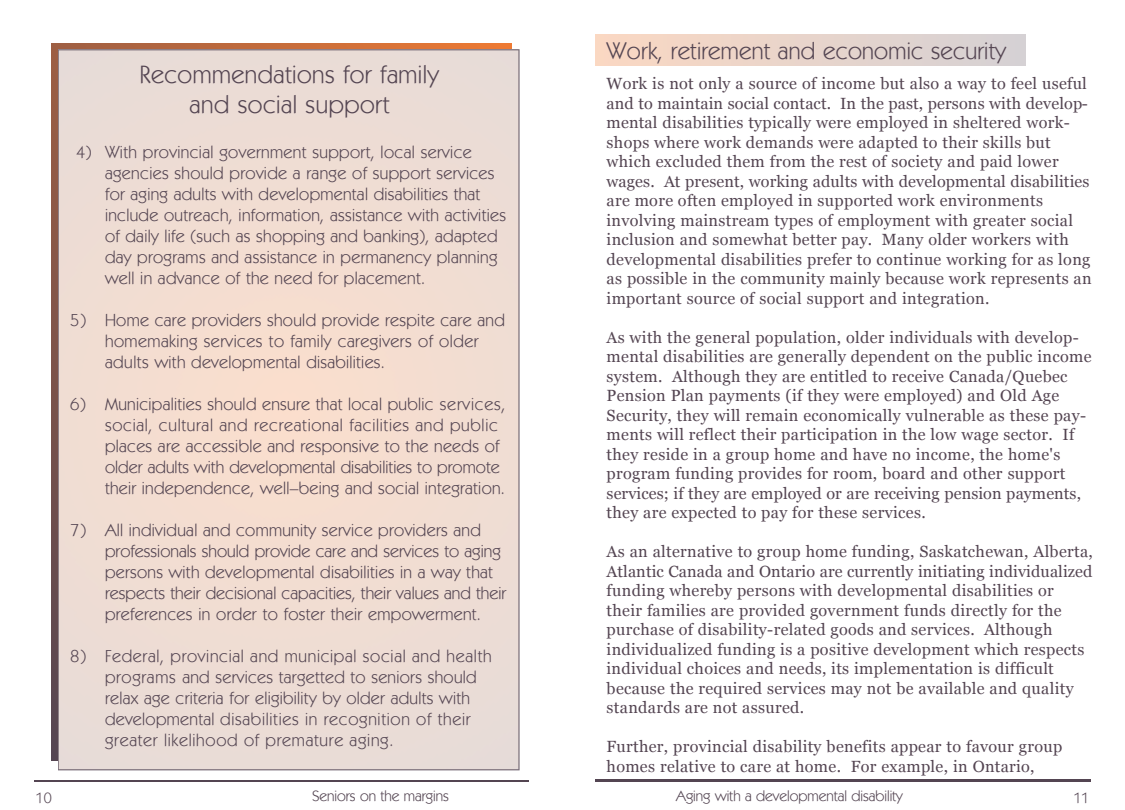
<style>
.page{position:relative;width:1125px;height:810px;background:#fff}
.page>*{position:absolute;margin:0;border:0;box-sizing:border-box;transform-origin:0 0}
.t1{font:25.25px/30px "Kabel Bk BT";letter-spacing:.02em;color:#544552;text-align:center}
.t2{font:24px "Kabel Bk BT";letter-spacing:.01em;color:#544552}
.t3{font:17.38px/21px "Kabel Bk BT";letter-spacing:.02em;color:#544552}
.t4{font:17.38px/21px "Kabel Bk BT";letter-spacing:.04em;color:#544552}
.t5{font:16.25px/19.5px "Georgia";letter-spacing:.02em;color:#544552}
.t6{font:15px "Kabel Bk BT";color:#544552}
</style>
<div class="page">
<img style="left:52px;top:43px;width:459px;height:718px">
<hr style="left:595px;top:779px;width:495px;height:3px;background:#544552">
<hr style="left:34px;top:781px;width:495px;height:1px;background:#544552">
<div style="left:58px;top:49px;width:462px;height:721px;background:#f0ddd3"></div>
<h1 class="t1" style="left:140px;top:59px;width:300px">Recommendations for family and social support</h1>
<p class="t3" style="left:105px;top:142px;width:403px;text-indent:-29px">4) With provincial government support, local service agencies should provide a range of support services for aging adults with developmental disabilities that include outreach, information, assistance with activities of daily life (such as shopping and banking), adapted day programs and assistance in permanency planning well in advance of the need for placement.</p>
<p class="t3" style="left:105px;top:310px;width:401px;text-indent:-35px">5) Home care providers should provide respite care and homemaking services to family caregivers of older adults with developmental disabilities.</p>
<p class="t3" style="left:105px;top:394px;width:402px;text-indent:-35px">6) Municipalities should ensure that local public services, social, cultural and recreational facilities and public places are accessible and responsive to the needs of older adults with developmental disabilities to promote their independence, well–being and social integration.</p>
<p class="t3" style="left:105px;top:520px;width:403px;text-indent:-35px">7) All individual and community service providers and professionals should provide care and services to aging persons with developmental disabilities in a way that respects their decisional capacities, their values and their preferences in order to foster their empowerment.</p>
<p class="t4" style="left:105px;top:646px;width:388px;text-indent:-35px">8) Federal, provincial and municipal social and health programs and services targetted to seniors should relax age criteria for eligibility by older adults with developmental disabilities in recognition of their greater likelihood of premature aging.</p>
<h2 class="t2" style="left:607px;top:36px;width:401px">Work, retirement and economic security</h2>
<p class="t5" style="left:607px;top:74px;width:487px">Work is not only a source of income but also a way to feel useful and to maintain social contact. In the past, persons with develop&shy;mental disabilities typically were employed in sheltered work&shy;shops where work demands were adapted to their skills but which excluded them from the rest of society and paid lower wages. At present, working adults with developmental disabilities are more often employed in supported work environments involving mainstream types of employment with greater social inclusion and somewhat better pay. Many older workers with developmental disabilities prefer to continue working for as long as possible in the community mainly because work represents an important source of social support and integration.</p>
<p class="t5" style="left:607px;top:327px;width:487px">As with the general population, older individuals with develop&shy;mental disabilities are generally dependent on the public income system. Although they are entitled to receive Canada/Quebec Pension Plan payments (if they were employed) and Old Age Security, they will remain economically vulnerable as these pay&shy;ments will reflect their participation in the low wage sector. If they reside in a group home and have no income, the home's program funding provides for room, board and other support services; if they are employed or are receiving pension payments, they are expected to pay for these services.</p>
<p class="t5" style="left:607px;top:542px;width:488px">As an alternative to group home funding, Saskatchewan, Alberta, Atlantic Canada and Ontario are currently initiating individualized funding whereby persons with developmental disabilities or their families are provided government funds directly for the purchase of disability-related goods and services. Although individualized funding is a positive development which respects individual choices and needs, its implementation is difficult because the required services may not be available and quality standards are not assured.</p>
<p class="t5" style="left:607px;top:737px;width:457px">Further, provincial disability benefits appear to favour group homes relative to care at home. For example, in Ontario,</p>
<p class="t6" style="left:35px;top:789px;width:18px">10</p>
<p class="t6" style="left:312px;top:787px;width:138px">Seniors on the margins</p>
<p class="t6" style="left:676px;top:787px;width:228px">Aging with a developmental disability</p>
<p class="t6" style="left:1073px;top:789px;width:17px">11</p>
</div>
